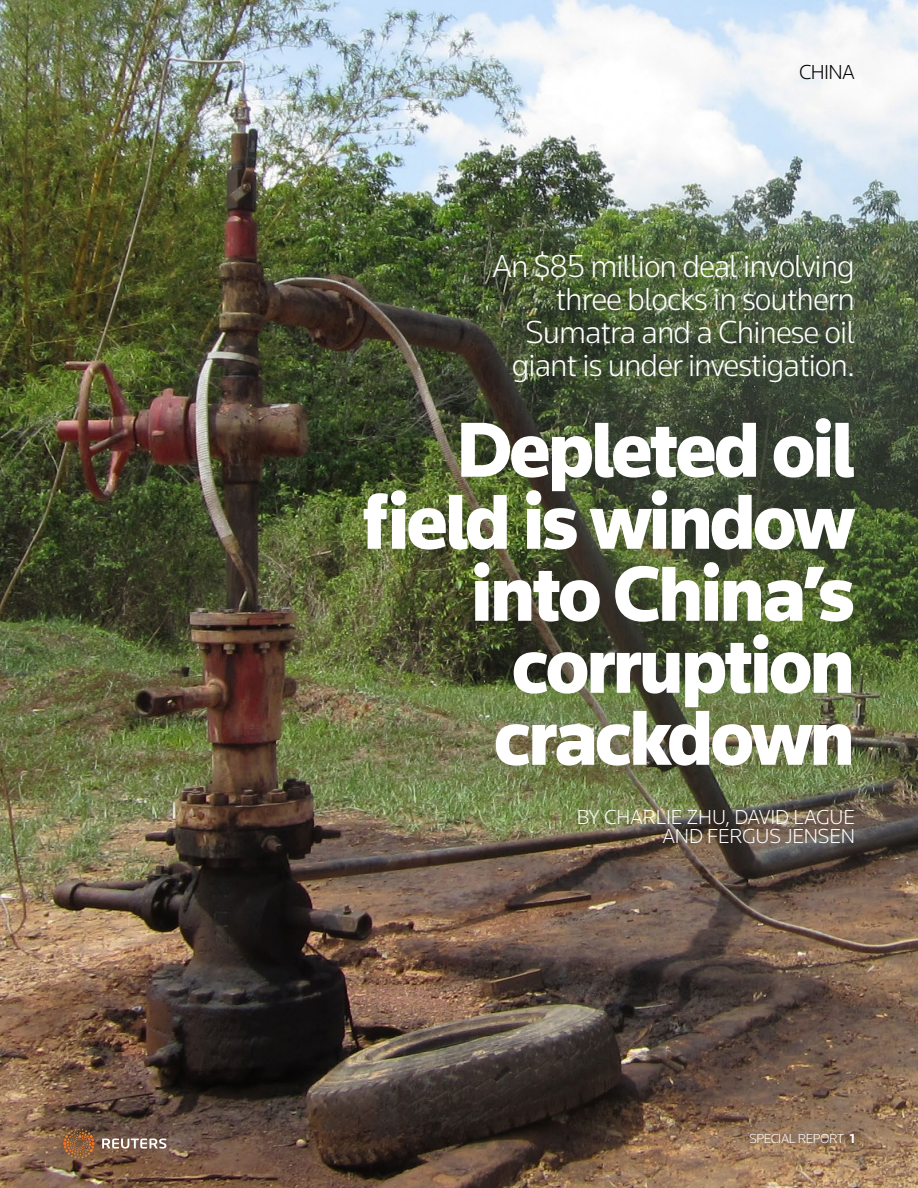
<style>
.page{position:relative;width:918px;height:1188px;background:#fff}
.page>*{position:absolute;margin:0;border:0;box-sizing:border-box;transform-origin:0 0}
.t1{font:900 81px/72px "Knowledge";letter-spacing:-.04em;color:#fff;text-align:right}
.t2{font:300 33px/33px "Knowledge";letter-spacing:-.03em;color:#fff;text-align:right}
.t3{font:300 21px/19.5px "Knowledge";letter-spacing:-.01em;color:#fff;text-align:right}
.t4{font:300 21px "Knowledge";letter-spacing:-.03em;color:#000}
.t5{font:300 13.5px "Knowledge";letter-spacing:-.03em;color:#fff}
.s1{font-weight:700}
</style>
<div class="page">
<img style="left:0;top:0;width:918px;height:1188px">
<svg style="left:102px;top:1138px;width:64px;height:11px"></svg>
<svg style="left:63px;top:1129px;width:32px;height:29px"></svg>
<p class="t4" style="left:799px;top:59px;width:57px">CHINA</p>
<p class="t2" style="left:492px;top:249px;width:364px">An $85 million deal involving three blocks in southern<br>Sumatra and a Chinese oil giant is under investigation.</p>
<h1 class="t1" style="left:362px;top:412px;width:494px">Depleted oil field is window into China’s corruption crackdown</h1>
<p class="t3" style="left:577px;top:806px;width:280px">BY CHARLIE ZHU, DAVID LAGUE<br>AND FERGUS JENSEN</p>
<p class="t5" style="left:749px;top:1130px;width:107px">SPECIAL REPORT <span class="s1">1</span></p>
</div>
